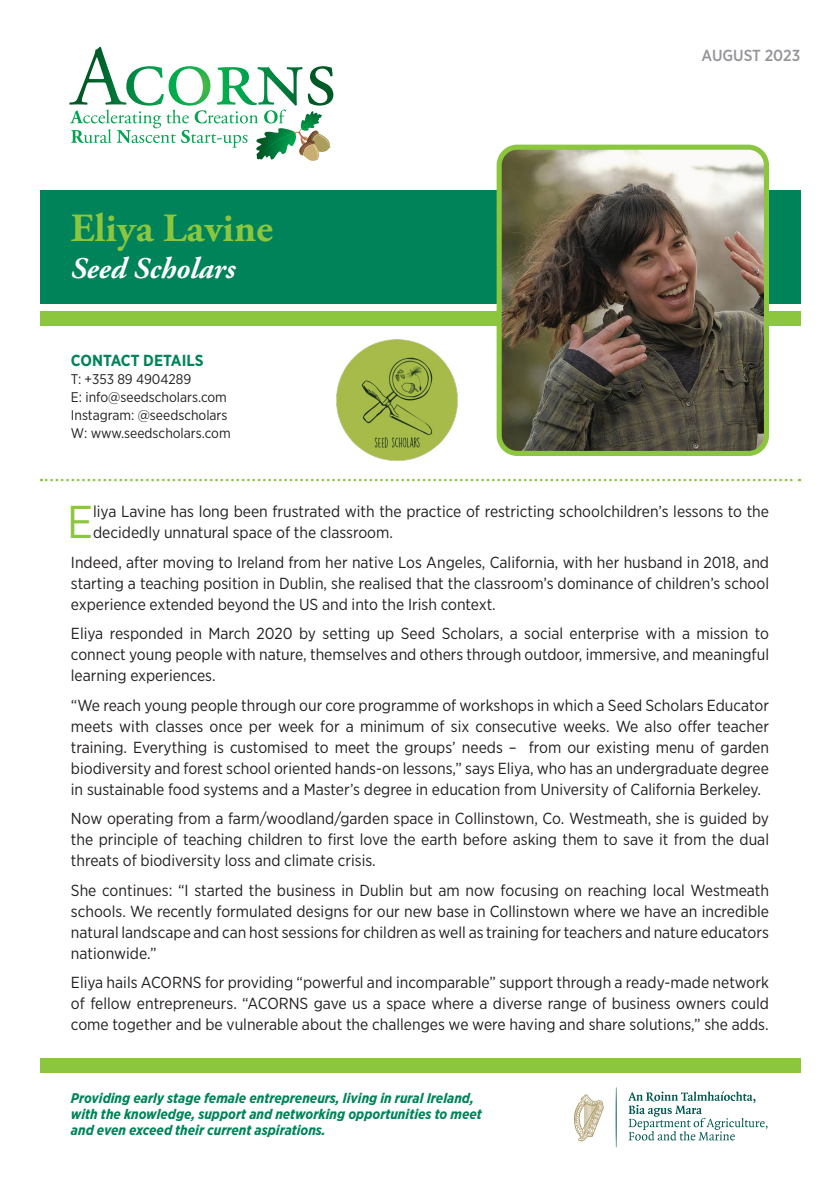
<style>
.page{position:relative;width:840px;height:1191px;background:#fff}
.page>*{position:absolute;margin:0;border:0;box-sizing:border-box;transform-origin:0 0}
.t1{font:46px "Gotham Narrow";color:#8bc63e}
.t2{font:700 40px "Adobe Garamond Pro";color:#8bc63e}
.t3{font:italic 700 30px "Adobe Garamond Pro";color:#fff}
.t4{font:16px/21px "Gotham Narrow";color:#231f20;text-align:justify}
.t5{font:700 16px "Gotham Narrow";color:#008359}
.t6{font:500 16px "Gotham Narrow";color:#939598}
.t7{font:italic 700 14px/16px "Gotham Narrow";color:#008359}
.t8{font:14px "Gotham Narrow";color:#231f20}
</style>
<div class="page">
<div style="left:40px;top:190px;width:759px;height:114px;background:#008359"></div>
<div style="left:40px;top:311px;width:759px;height:15px;background:#8bc63e"></div>
<img style="left:502px;top:147px;width:264px;height:303px">
<div style="left:496px;top:145px;width:272px;height:311px;border:5px solid #8bc63e;border-radius:18px"></div>
<svg style="left:41px;top:479px;width:758px;height:2px"></svg>
<img style="left:336px;top:339px;width:122px;height:122px">
<div style="left:40px;top:1058px;width:759px;height:15px;background:#8bc63e"></div>
<svg style="left:69px;top:47px;width:264px;height:114px"></svg>
<svg style="left:628px;top:1091px;width:139px;height:49px"></svg>
<svg style="left:615px;top:1088px;width:1px;height:59px"></svg>
<svg style="left:574px;top:1094px;width:29px;height:47px"></svg>
<p class="t2" style="left:71px;top:205px;width:203px">Eliya Lavine</p>
<p class="t3" style="left:71px;top:251px;width:166px">Seed Scholars</p>
<p class="t5" style="left:71px;top:350px;width:134px">CONTACT DETAILS</p>
<p class="t8" style="left:71px;top:370px;width:122px">T: +353 89 4904289</p>
<p class="t8" style="left:71px;top:388px;width:157px">E: info@seedscholars.com</p>
<p class="t8" style="left:71px;top:406px;width:158px">Instagram: @seedscholars</p>
<p class="t8" style="left:71px;top:424px;width:161px">W: www.seedscholars.com</p>
<p class="t6" style="left:701px;top:45px;width:100px">AUGUST 2023</p>
<p class="t1" style="left:67px;top:493px;width:28px">E</p>
<p class="t4" style="left:93px;top:501px;width:677px">liya Lavine has long been frustrated with the practice of restricting schoolchildren’s lessons to the decidedly unnatural space of the classroom.</p>
<p class="t4" style="left:71px;top:551px;width:699px">Indeed, after moving to Ireland from her native Los Angeles, California, with her husband in 2018, and starting a teaching position in Dublin, she realised that the classroom’s dominance of children’s school experience extended beyond the US and into the Irish context.</p>
<p class="t4" style="left:71px;top:623px;width:699px">Eliya responded in March 2020 by setting up Seed Scholars, a social enterprise with a mission to connect young people with nature, themselves and others through outdoor, immersive, and meaningful learning experiences.</p>
<p class="t4" style="left:71px;top:694px;width:699px">“We reach young people through our core programme of workshops in which a Seed Scholars Educator meets with classes once per week for a minimum of six consecutive weeks. We also offer teacher training. Everything is customised to meet the groups’ needs – from our existing menu of garden biodiversity and forest school oriented hands-on lessons,” says Eliya, who has an undergraduate degree in sustainable food systems and a Master’s degree in education from University of California Berkeley.</p>
<p class="t4" style="left:71px;top:808px;width:699px">Now operating from a farm/woodland/garden space in Collinstown, Co. Westmeath, she is guided by the principle of teaching children to first love the earth before asking them to save it from the dual threats of biodiversity loss and climate crisis.</p>
<p class="t4" style="left:71px;top:879px;width:699px">She continues: “I started the business in Dublin but am now focusing on reaching local Westmeath schools. We recently formulated designs for our new base in Collinstown where we have an incredible natural landscape and can host sessions for children as well as training for teachers and nature educators nationwide.”</p>
<p class="t4" style="left:71px;top:972px;width:699px">Eliya hails ACORNS for providing “powerful and incomparable” support through a ready-made network of fellow entrepreneurs. “ACORNS gave us a space where a diverse range of business owners could come together and be vulnerable about the challenges we were having and share solutions,” she adds.</p>
<p class="t7" style="left:71px;top:1089px;width:412px">Providing early stage female entrepreneurs, living in rural Ireland, with the knowledge, support and networking opportunities to meet and even exceed their current aspirations.</p>
</div>
